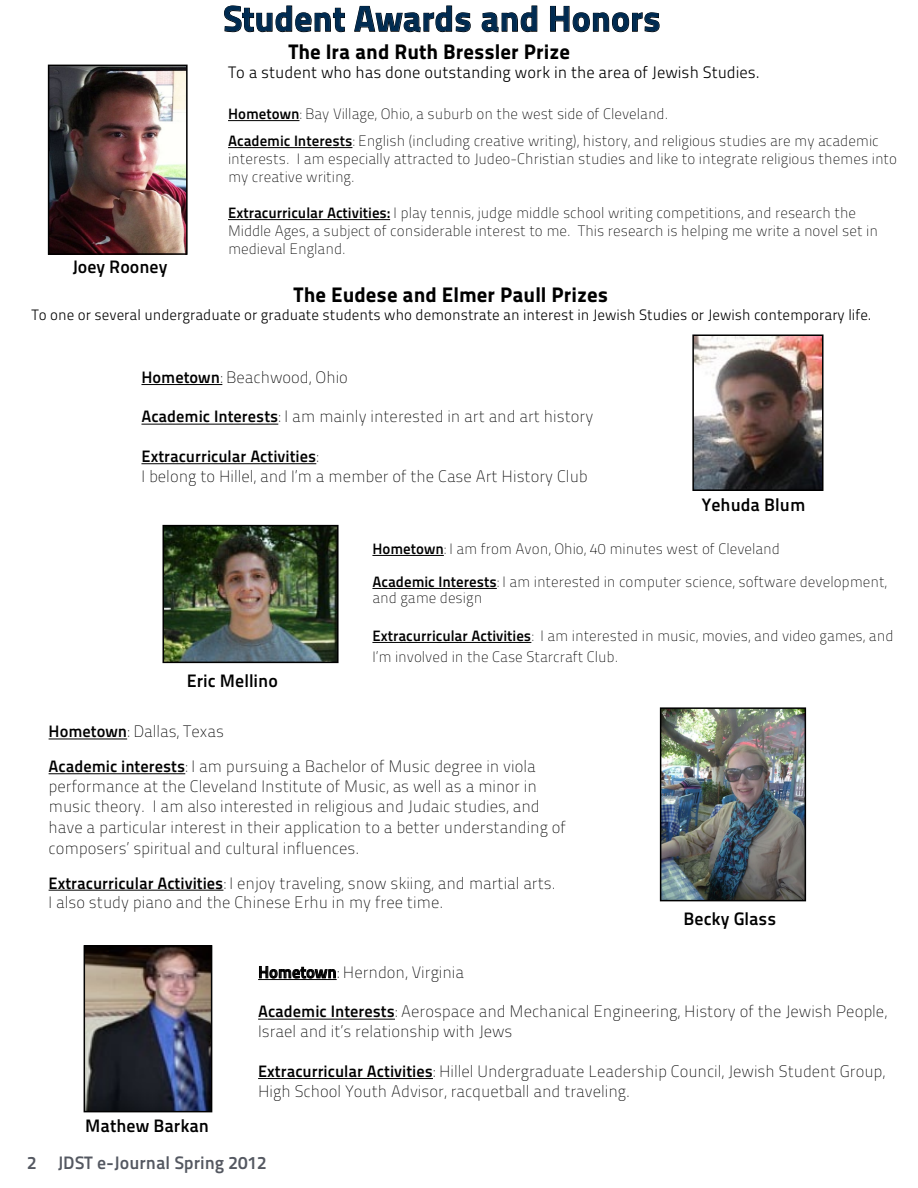
<style>
.page{position:relative;width:918px;height:1188px;background:#fff}
.page>*{position:absolute;margin:0;border:0;box-sizing:border-box;transform-origin:0 0}
.t1{font:36px "Titillium Maps 26 L 999 wt";color:#002b51}
.t2{font:21px "Titillium Maps 26 L 999 wt";color:#000}
.t3{font:18px "Titillium Maps 26 L 750 wt";color:#000}
.t4{font:18px "Titillium Maps 26 L 750 wt";color:#545861}
.t5{font:16.5px/20.5px "Titillium Maps 26 L 1 wt";color:#000}
.t6{font:16.5px "Titillium Maps 26 L 250 wt";color:#000}
.t7{font:16.5px "Titillium Maps 26 L 750 wt";color:#000}
.t8{font:15px/18px "Titillium Maps 26 L 1 wt";color:#000}
.t9{font:15px "Titillium Maps 26 L 250 wt";color:#000}
.s1{font-family:"Titillium Maps 26 L 750 wt"}
.s2{font-family:"Titillium Maps 26 L 1 wt"}
</style>
<div class="page">
<hr style="left:372px;top:555px;width:72px;height:1px;background:#000">
<hr style="left:372px;top:588px;width:125px;height:1px;background:#000">
<hr style="left:372px;top:642px;width:159px;height:1px;background:#000">
<hr style="left:49px;top:739px;width:78px;height:1px;background:#000">
<hr style="left:49px;top:774px;width:136px;height:1px;background:#000">
<hr style="left:49px;top:890px;width:174px;height:1px;background:#000">
<hr style="left:258px;top:979px;width:79px;height:1px;background:#000">
<hr style="left:258px;top:1019px;width:137px;height:1px;background:#000">
<hr style="left:258px;top:1078px;width:175px;height:1px;background:#000">
<svg style="left:259px;top:966px;width:77px;height:13px"></svg>
<img style="left:87px;top:948px;width:122px;height:161px">
<div style="left:84px;top:945px;width:128px;height:167px;border:2px solid #000"></div>
<img style="left:166px;top:528px;width:170px;height:132px">
<div style="left:163px;top:525px;width:176px;height:138px;border:2px solid #000"></div>
<svg style="left:224px;top:5px;width:121px;height:27px"></svg>
<svg style="left:354px;top:5px;width:117px;height:27px"></svg>
<svg style="left:481px;top:5px;width:57px;height:27px"></svg>
<svg style="left:550px;top:6px;width:110px;height:26px"></svg>
<hr style="left:141px;top:384px;width:81px;height:1px;background:#000">
<hr style="left:141px;top:424px;width:137px;height:1px;background:#000">
<hr style="left:141px;top:463px;width:175px;height:1px;background:#000">
<img style="left:663px;top:710px;width:140px;height:188px">
<div style="left:660px;top:707px;width:146px;height:194px;border:2px solid #000"></div>
<img style="left:695px;top:337px;width:126px;height:151px">
<div style="left:692px;top:334px;width:132px;height:157px;border:2px solid #000"></div>
<hr style="left:228px;top:120px;width:71px;height:1px;background:#000">
<hr style="left:228px;top:147px;width:124px;height:1px;background:#000">
<hr style="left:228px;top:219px;width:162px;height:1px;background:#000">
<img style="left:51px;top:68px;width:134px;height:184px">
<div style="left:48px;top:65px;width:140px;height:190px;border:2px solid #000"></div>
<h1 class="t1" style="left:223px;top:-10px;width:440px">Student Awards and Honors</h1>
<p class="t2" style="left:288px;top:35px;width:283px">The Ira and Ruth Bressler Prize</p>
<p class="t6" style="left:228px;top:60px;width:534px">To a student who has done outstanding work in the area of Jewish Studies.</p>
<p class="t3" style="left:72px;top:253px;width:97px">Joey Rooney</p>
<p class="t8" style="left:228px;top:100px;width:652px;line-height:27px"><span class="s1">Hometown</span>: Bay Village, Ohio, a suburb on the west side of Cleveland.<br><span class="s1">Academic Interests</span>: English (including creative writing), history, and religious studies are my academic</p>
<p class="t8" style="left:228px;top:149px;width:671px">interests. I am especially attracted to Judeo-Christian studies and like to integrate religious themes into my creative writing.</p>
<p class="t8" style="left:228px;top:203px;width:651px"><span class="s1">Extracurricular Activities:</span> I play tennis, judge middle school writing competitions, and research the<br>Middle Ages, a subject of considerable interest to me. This research is helping me write a novel set in medieval England.</p>
<p class="t2" style="left:294px;top:278px;width:316px">The Eudese and Elmer Paull Prizes</p>
<p class="t9" style="left:31px;top:304px;width:842px">To one or several undergraduate or graduate students who demonstrate an interest in Jewish Studies or Jewish contemporary life.</p>
<p class="t5" style="left:141px;top:366px;width:208px"><span class="s1">Hometown</span>: Beachwood, Ohio</p>
<p class="t5" style="left:141px;top:406px;width:453px"><span class="s1">Academic Interests</span>: I am mainly interested in art and art history</p>
<p class="t7" style="left:141px;top:444px;width:179px">Extracurricular Activities<span class="s2">:</span></p>
<p class="t5" style="left:141px;top:465px;width:448px">I belong to Hillel, and I’m a member of the Case Art History Club</p>
<p class="t3" style="left:701px;top:491px;width:105px">Yehuda Blum</p>
<p class="t3" style="left:187px;top:667px;width:93px">Eric Mellino</p>
<p class="t8" style="left:372px;top:539px;width:409px"><span class="s1">Hometown</span>: I am from Avon, Ohio, 40 minutes west of Cleveland</p>
<p class="t8" style="left:372px;top:573px;width:516px;line-height:16.5px"><span class="s1">Academic Interests</span>: I am interested in computer science, software development, and game design</p>
<p class="t8" style="left:372px;top:624px;width:522px;line-height:21px"><span class="s1">Extracurricular Activities</span>: I am interested in music, movies, and video games, and<br>I’m involved in the Case Starcraft Club.</p>
<p class="t5" style="left:49px;top:713px;width:489px;line-height:34.8px"><span class="s1">Hometown</span>: Dallas, Texas<br><span class="s1">Academic interests</span>: I am pursuing a Bachelor of Music degree in viola</p>
<p class="t5" style="left:49px;top:775px;width:519px">performance at the Cleveland Institute of Music, as well as a minor in music theory. I am also interested in religious and Judaic studies, and have a particular interest in their application to a better understanding of composers’ spiritual and cultural influences.</p>
<p class="t5" style="left:49px;top:872px;width:509px;line-height:19.8px"><span class="s1">Extracurricular Activities</span>: I enjoy traveling, snow skiing, and martial arts.<br>I also study piano and the Chinese Erhu in my free time.</p>
<p class="t3" style="left:684px;top:905px;width:94px">Becky Glass</p>
<p class="t3" style="left:85px;top:1112px;width:125px">Mathew Barkan</p>
<p class="t5" style="left:258px;top:961px;width:207px"><span class="s1">Hometown</span>: Herndon, Virginia</p>
<p class="t5" style="left:258px;top:1001px;width:631px;line-height:19.8px"><span class="s1">Academic Interests</span>: Aerospace and Mechanical Engineering, History of the Jewish People,<br>Israel and it’s relationship with Jews</p>
<p class="t5" style="left:258px;top:1060px;width:629px;line-height:19.8px"><span class="s1">Extracurricular Activities</span>: Hillel Undergraduate Leadership Council, Jewish Student Group,<br>High School Youth Advisor, racquetball and traveling.</p>
<p class="t4" style="left:27px;top:1149px;width:241px">2 JDST e-Journal Spring 2012</p>
</div>
